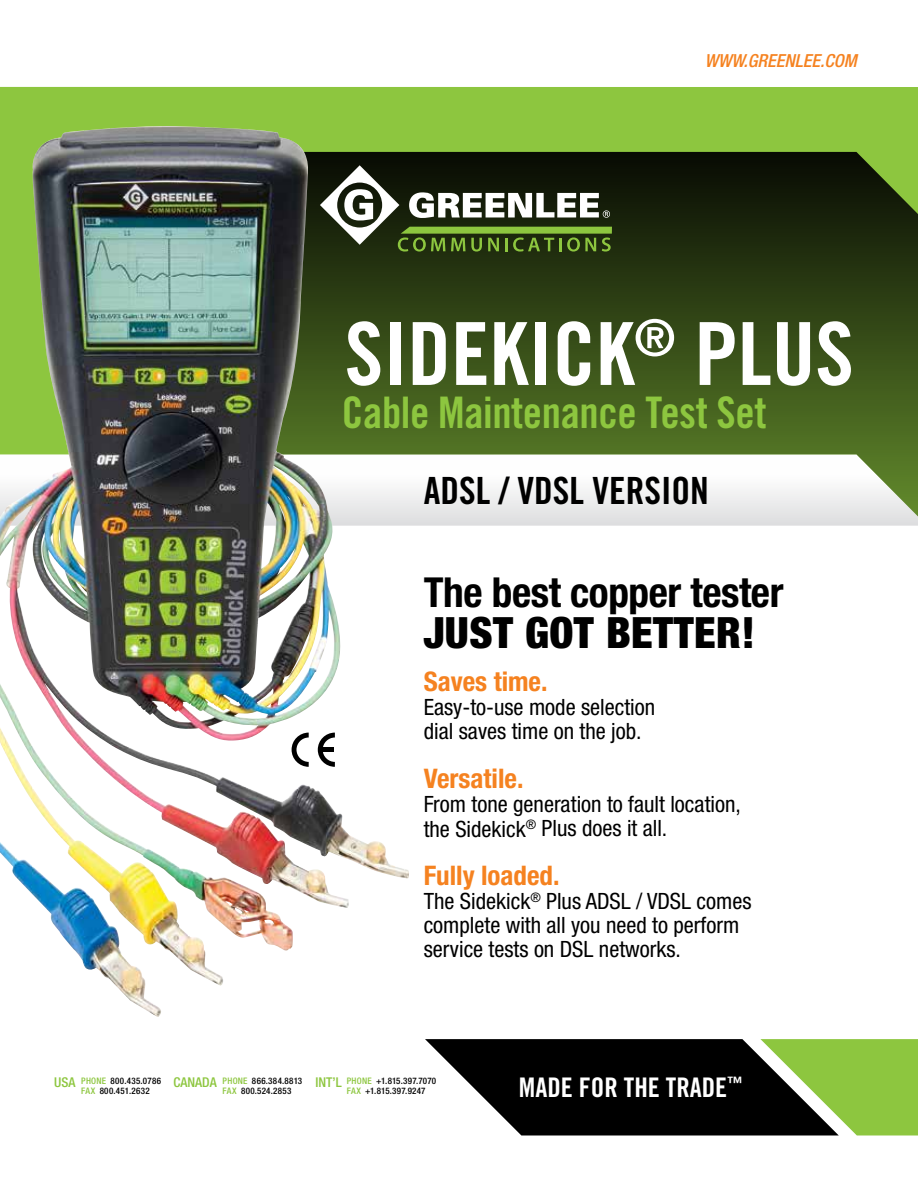
<style>
.page{position:relative;width:918px;height:1188px;background:#fff}
.page>*{position:absolute;margin:0;border:0;box-sizing:border-box;transform-origin:0 0}
.t1{font:87px "Trade Gothic LT Std Bd Cn 20";color:#fff}
.t2{font:43.5px "Trade Gothic LT Std Bd Cn 20";letter-spacing:-.01em;color:#8dc63f}
.t3{font:900 condensed 43.2px "Helvetica Neue LT Std";letter-spacing:.01em;color:#000}
.t4{font:700 condensed 41.4px "Helvetica Neue LT Std";letter-spacing:-.01em;color:#000}
.t5{font:37.5px "Trade Gothic LT Std Bd Cn 20";color:#000}
.t6{font:700 condensed 27px "Helvetica Neue LT Std";color:#f58220}
.t7{font:27px "Trade Gothic LT Std Bd Cn 20";color:#fff}
.t8{font:condensed 22.5px/24px "Helvetica Neue LT Std";color:#000}
.t9{font:italic 500 condensed 18px "Helvetica Neue LT Std";color:#f58220}
.t10{font:500 condensed 13.5px "Helvetica Neue LT Std";color:#8dc63f}
.t11{font:500 condensed 9px "Helvetica Neue LT Std";letter-spacing:.03em;color:#000}
.s1{color:#8dc63f}
</style>
<div class="page">
<svg style="left:425px;top:1039px;width:493px;height:96px;background:#414e30"></svg>
<div style="left:0;top:87px;width:918px;height:65px;background:#8dc63f"></div>
<svg style="left:410px;top:152px;width:508px;height:374px;background:#586942"></svg>
<img style="left:0;top:126px;width:410px;height:782px">
<svg style="left:292px;top:733px;width:17px;height:34px"></svg>
<svg style="left:318px;top:733px;width:17px;height:34px"></svg>
<div style="left:320px;top:747px;width:13px;height:5px;background:#000"></div>
<svg style="left:320px;top:165px;width:292px;height:87px"></svg>
<p class="t9" style="left:705px;top:49px;width:153px">WWW.GREENLEE.COM</p>
<h1 class="t1" style="left:345px;top:301px;width:511px">SIDEKICK<sup>®</sup> PLUS</h1>
<h2 class="t2" style="left:342px;top:387px;width:426px">Cable Maintenance Test Set</h2>
<h3 class="t5" style="left:424px;top:467px;width:287px">ADSL / VDSL VERSION</h3>
<h3 class="t4" style="left:424px;top:567px;width:361px">The best copper tester</h3>
<h3 class="t3" style="left:424px;top:606px;width:333px">JUST GOT BETTER!</h3>
<p class="t6" style="left:424px;top:665px;width:125px">Saves time.</p>
<p class="t8" style="left:424px;top:695px;width:233px">Easy-to-use mode selection dial saves time on the job.</p>
<p class="t6" style="left:424px;top:763px;width:101px">Versatile.</p>
<p class="t8" style="left:424px;top:792px;width:319px">From tone generation to fault location, the Sidekick<sup>®</sup> Plus does it all.</p>
<p class="t6" style="left:424px;top:859px;width:137px">Fully loaded.</p>
<p class="t8" style="left:424px;top:889px;width:329px">The Sidekick<sup>®</sup> Plus ADSL / VDSL comes complete with all you need to perform service tests on DSL networks.</p>
<p class="t10" style="left:54px;top:1074px;width:23px">USA</p>
<p class="t10" style="left:173px;top:1074px;width:45px">CANADA</p>
<p class="t10" style="left:316px;top:1074px;width:28px">INT’L</p>
<p class="t11" style="left:81px;top:1086px;width:70px"><span class="s1">FAX</span> 800.451.2632</p>
<p class="t11" style="left:223px;top:1086px;width:70px"><span class="s1">FAX</span> 800.524.2853</p>
<p class="t11" style="left:347px;top:1086px;width:80px"><span class="s1">FAX</span> +1.815.397.9247</p>
<p class="t11" style="left:81px;top:1075px;width:81px"><span class="s1">PHONE</span> 800.435.0786</p>
<p class="t11" style="left:223px;top:1075px;width:81px"><span class="s1">PHONE</span> 866.384.8813</p>
<p class="t11" style="left:347px;top:1075px;width:91px"><span class="s1">PHONE</span> +1.815.397.7070</p>
<p class="t7" style="left:519px;top:1071px;width:225px">MADE FOR THE TRADE<sup>™</sup></p>
</div>
